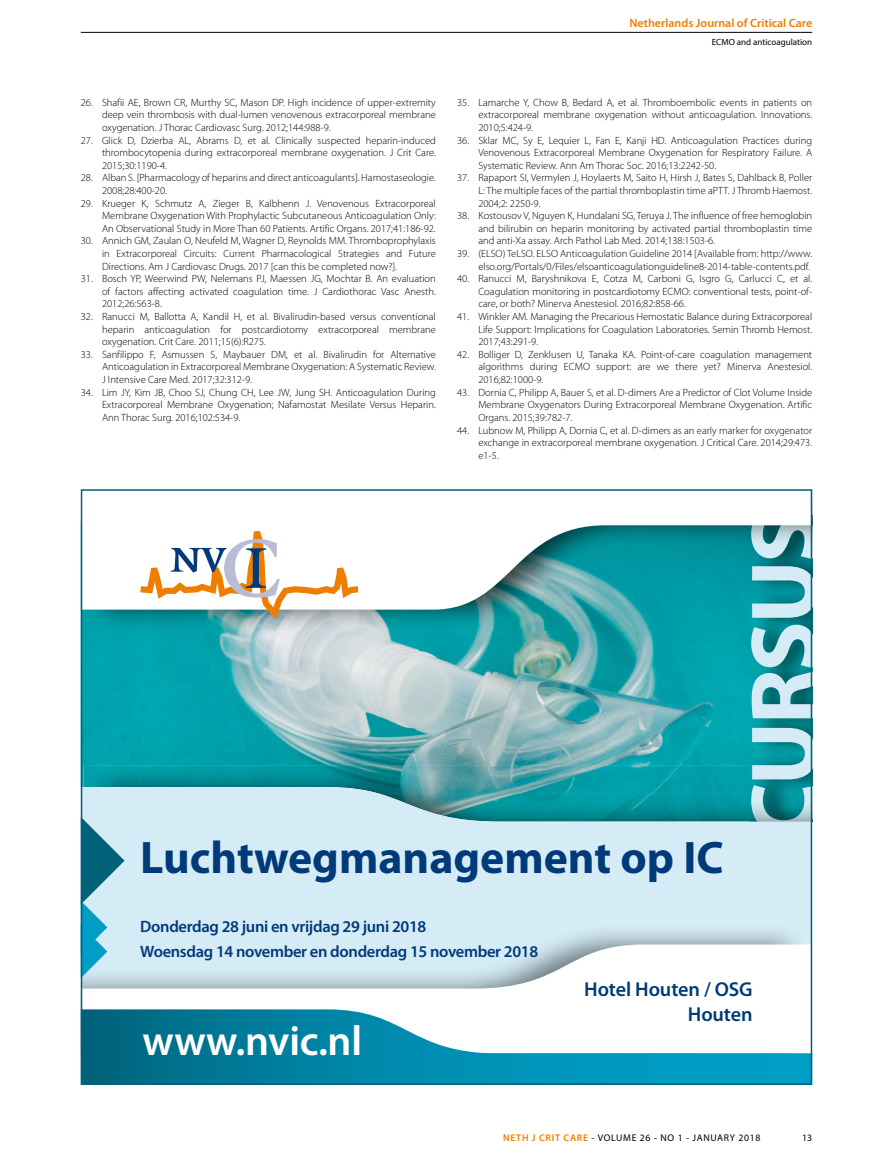
<style>
.page{position:relative;width:893px;height:1170px;background:#fff}
.page>*{position:absolute;margin:0;border:0;box-sizing:border-box;transform-origin:0 0}
.t1{font:700 93.6px "Myriad Pro";letter-spacing:-.03em;color:#d5ecf6}
.t2{font:700 45.75px "Myriad Pro";color:#003a78}
.t3{font:600 42px "Myriad Pro";letter-spacing:-.005em;color:#fff}
.t4{font:600 20.1px/25.2px "Myriad Pro";letter-spacing:-.005em;color:#003a78;text-align:right}
.t5{font:600 16.5px/25.5px "Myriad Pro";letter-spacing:-.02em;color:#003a78}
.t6{font:600 12px "Myriad Pro";color:#ef7d00}
.t7{font:300 10.5px/12.6px "Myriad Pro";color:#000;text-align:justify}
.t8{font:9.75px "Myriad Pro";letter-spacing:.07em;color:#000}
.t9{font:9px "Myriad Pro";color:#000}
.s1{font-weight:600;color:#ef7d00}
</style>
<div class="page">
<hr style="left:81px;top:32px;width:731px;height:1px;background:#000">
<img style="left:84px;top:631px;width:666px;height:134px">
<img style="left:750px;top:631px;width:59px;height:134px">
<img style="left:84px;top:609px;width:667px;height:22px">
<img style="left:751px;top:609px;width:58px;height:22px">
<svg style="left:358px;top:525px;width:451px;height:84px"></svg>
<svg style="left:140px;top:530px;width:218px;height:89px"></svg>
<img style="left:84px;top:765px;width:666px;height:22px">
<img style="left:750px;top:765px;width:59px;height:22px">
<svg style="left:84px;top:787px;width:725px;height:157px;background:#b9dee8"></svg>
<img style="left:125px;top:923px;width:683px;height:21px">
<svg style="left:84px;top:944px;width:725px;height:45px"></svg>
<svg style="left:84px;top:1009px;width:725px;height:72px"></svg>
<svg style="left:84px;top:816px;width:41px;height:162px;background:#80bdcf"></svg>
<p class="t7" style="left:102px;top:96px;width:335px;text-indent:-21px">26. Shafii AE, Brown CR, Murthy SC, Mason DP. High incidence of upper-extremity deep vein thrombosis with dual-lumen venovenous extracorporeal membrane oxygenation. J Thorac Cardiovasc Surg. 2012;144:988-9.</p>
<p class="t7" style="left:102px;top:134px;width:335px;text-indent:-21px">27. Glick D, Dzierba AL, Abrams D, et al. Clinically suspected heparin-induced thrombocytopenia during extracorporeal membrane oxygenation. J Crit Care.<br>2015;30:1190-4.</p>
<p class="t7" style="left:102px;top:171px;width:335px;text-indent:-21px">28. Alban S. [Pharmacology of heparins and direct anticoagulants]. Hamostaseologie.<br>2008;28:400-20.</p>
<p class="t7" style="left:102px;top:197px;width:335px;text-indent:-21px">29. Krueger K, Schmutz A, Zieger B, Kalbhenn J. Venovenous Extracorporeal Membrane Oxygenation With Prophylactic Subcutaneous Anticoagulation Only:<br>An Observational Study in More Than 60 Patients. Artific Organs. 2017;41:186-92.</p>
<p class="t7" style="left:102px;top:234px;width:335px;text-indent:-21px">30. Annich GM, Zaulan O, Neufeld M, Wagner D, Reynolds MM. Thromboprophylaxis in Extracorporeal Circuits: Current Pharmacological Strategies and Future Directions. Am J Cardiovasc Drugs. 2017 [can this be completed now?].</p>
<p class="t7" style="left:102px;top:272px;width:335px;text-indent:-21px">31. Bosch YP, Weerwind PW, Nelemans PJ, Maessen JG, Mochtar B. An evaluation of factors affecting activated coagulation time. J Cardiothorac Vasc Anesth.<br>2012;26:563-8.</p>
<p class="t7" style="left:102px;top:310px;width:335px;text-indent:-21px">32. Ranucci M, Ballotta A, Kandil H, et al. Bivalirudin-based versus conventional heparin anticoagulation for postcardiotomy extracorporeal membrane oxygenation. Crit Care. 2011;15(6):R275.</p>
<p class="t7" style="left:102px;top:348px;width:335px;text-indent:-21px">33. Sanfilippo F, Asmussen S, Maybauer DM, et al. Bivalirudin for Alternative Anticoagulation in Extracorporeal Membrane Oxygenation: A Systematic Review.<br>J Intensive Care Med. 2017;32:312-9.</p>
<p class="t7" style="left:102px;top:386px;width:335px;text-indent:-21px">34. Lim JY, Kim JB, Choo SJ, Chung CH, Lee JW, Jung SH. Anticoagulation During Extracorporeal Membrane Oxygenation; Nafamostat Mesilate Versus Heparin.<br>Ann Thorac Surg. 2016;102:534-9.</p>
<p class="t6" style="left:629px;top:16px;width:184px">Netherlands Journal of Critical Care</p>
<p class="t9" style="left:712px;top:36px;width:102px">ECMO and anticoagulation</p>
<p class="t7" style="left:478px;top:96px;width:335px;text-indent:-21px">35. Lamarche Y, Chow B, Bedard A, et al. Thromboembolic events in patients on extracorporeal membrane oxygenation without anticoagulation. Innovations.<br>2010;5:424-9.</p>
<p class="t7" style="left:478px;top:134px;width:335px;text-indent:-21px">36. Sklar MC, Sy E, Lequier L, Fan E, Kanji HD. Anticoagulation Practices during Venovenous Extracorporeal Membrane Oxygenation for Respiratory Failure. A Systematic Review. Ann Am Thorac Soc. 2016;13:2242-50.</p>
<p class="t7" style="left:478px;top:171px;width:335px;text-indent:-21px">37. Rapaport SI, Vermylen J, Hoylaerts M, Saito H, Hirsh J, Bates S, Dahlback B, Poller L: The multiple faces of the partial thromboplastin time aPTT. J Thromb Haemost.<br>2004;2: 2250-9.</p>
<p class="t7" style="left:478px;top:209px;width:335px;text-indent:-21px">38. Kostousov V, Nguyen K, Hundalani SG, Teruya J. The influence of free hemoglobin and bilirubin on heparin monitoring by activated partial thromboplastin time and anti-Xa assay. Arch Pathol Lab Med. 2014;138:1503-6.</p>
<p class="t7" style="left:457px;top:247px;width:357px;text-align:right">39. (ELSO) TeLSO. ELSO Anticoagulation Guideline 2014 [Available from: http://www. elso.org/Portals/0/Files/elsoanticoagulationguideline8-2014-table-contents.pdf.</p>
<p class="t7" style="left:478px;top:272px;width:335px;text-indent:-21px">40. Ranucci M, Baryshnikova E, Cotza M, Carboni G, Isgro G, Carlucci C, et al.<br>Coagulation monitoring in postcardiotomy ECMO: conventional tests, point-of&shy;care, or both? Minerva Anestesiol. 2016;82:858-66.</p>
<p class="t7" style="left:478px;top:310px;width:335px;text-indent:-21px">41. Winkler AM. Managing the Precarious Hemostatic Balance during Extracorporeal Life Support: Implications for Coagulation Laboratories. Semin Thromb Hemost.<br>2017;43:291-9.</p>
<p class="t7" style="left:478px;top:348px;width:335px;text-indent:-21px">42. Bolliger D, Zenklusen U, Tanaka KA. Point-of-care coagulation management algorithms during ECMO support: are we there yet? Minerva Anestesiol.<br>2016;82:1000-9.</p>
<p class="t7" style="left:478px;top:386px;width:335px;text-indent:-21px">43. Dornia C, Philipp A, Bauer S, et al. D-dimers Are a Predictor of Clot Volume Inside Membrane Oxygenators During Extracorporeal Membrane Oxygenation. Artific Organs. 2015;39:782-7.</p>
<p class="t7" style="left:478px;top:423px;width:335px;text-indent:-21px">44. Lubnow M, Philipp A, Dornia C, et al. D-dimers as an early marker for oxygenator exchange in extracorporeal membrane oxygenation. J Critical Care. 2014;29:473. e1-5.</p>
<h1 class="t1" style="left:723px;top:838px;width:328px;rotate:-90deg">CURSUS</h1>
<h2 class="t2" style="left:140px;top:827px;width:585px">Luchtwegmanagement op IC</h2>
<h3 class="t5" style="left:140px;top:913px;width:399px">Donderdag 28 juni en vrijdag 29 juni 2018<br>Woensdag 14 november en donderdag 15 november 2018</h3>
<h3 class="t3" style="left:143px;top:1014px;width:221px">www.nvic.nl</h3>
<h3 class="t4" style="left:584px;top:975px;width:170px">Hotel Houten / OSG<br>Houten</h3>
<p class="t8" style="left:503px;top:1131px;width:259px"><span class="s1">NETH J CRIT CARE</span> - VOLUME 26 - NO 1 - JANUARY 2018</p>
<p class="t8" style="left:802px;top:1131px;width:12px">13</p>
</div>
